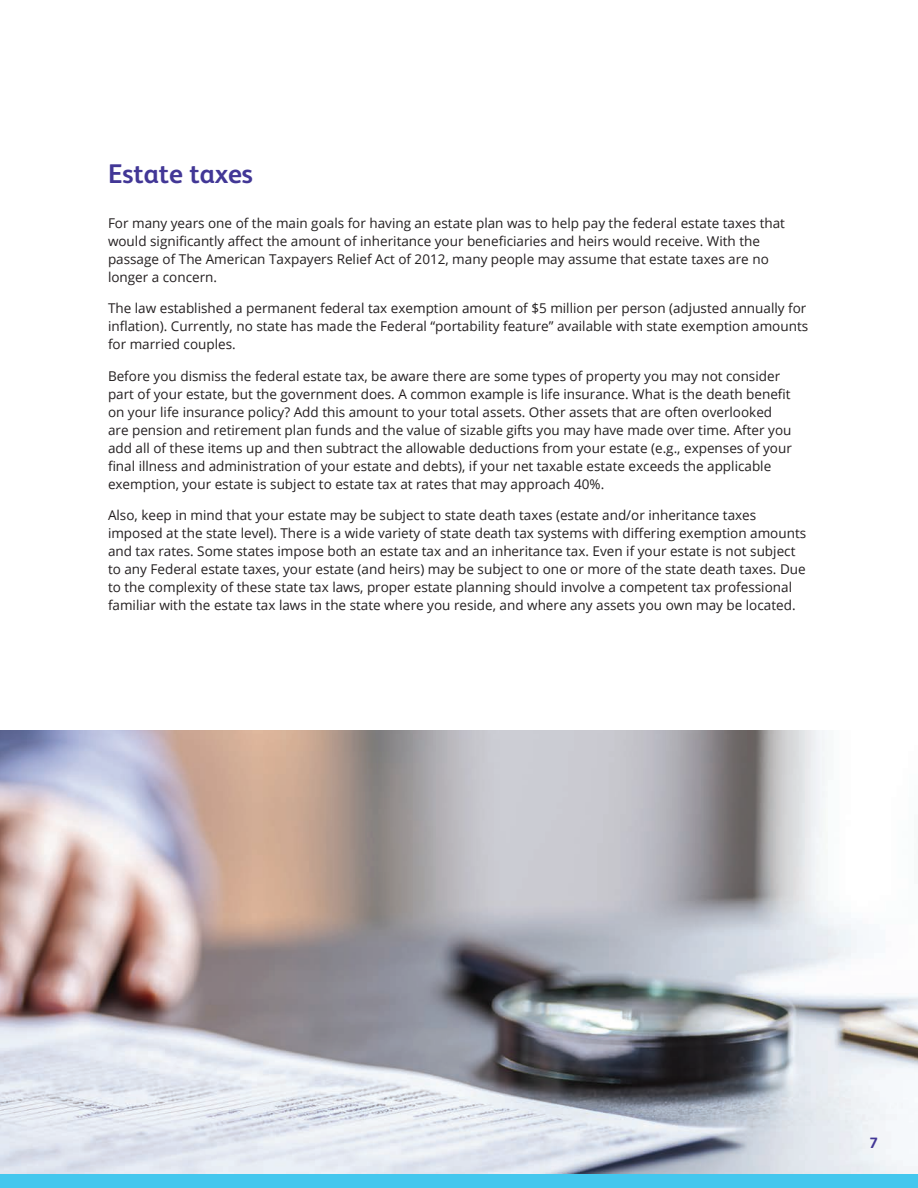
<style>
.page{position:relative;width:918px;height:1188px;background:#fff}
.page>*{position:absolute;margin:0;border:0;box-sizing:border-box;transform-origin:0 0}
.Section_Headline_No{font:700 27px "FS Albert Pro";color:#423796}
.t1{font:700 15px "FS Albert Pro";color:#423796}
.Body_Copy{font:13.5px/18px "Open Sans";color:#231f20}
</style>
<div class="page">
<img style="left:0;top:730px;width:918px;height:445px">
<div style="left:0;top:1175px;width:918px;height:13px;background:#44c7ee"></div>
<p class="Section_Headline_No" style="left:108px;top:155px;width:147px">Estate taxes</p>
<p class="Body_Copy" style="left:108px;top:214px;width:679px">For many years one of the main goals for having an estate plan was to help pay the federal estate taxes that would significantly affect the amount of inheritance your beneficiaries and heirs would receive. With the passage of The American Taxpayers Relief Act of 2012, many people may assume that estate taxes are no longer a concern.</p>
<p class="Body_Copy" style="left:108px;top:299px;width:702px">The law established a permanent federal tax exemption amount of $5 million per person (adjusted annually for inflation). Currently, no state has made the Federal “portability feature” available with state exemption amounts for married couples.</p>
<p class="Body_Copy" style="left:108px;top:367px;width:685px">Before you dismiss the federal estate tax, be aware there are some types of property you may not consider part of your estate, but the government does. A common example is life insurance. What is the death benefit on your life insurance policy? Add this amount to your total assets. Other assets that are often overlooked are pension and retirement plan funds and the value of sizable gifts you may have made over time. After you add all of these items up and then subtract the allowable deductions from your estate (e.g., expenses of your final illness and administration of your estate and debts), if your net taxable estate exceeds the applicable exemption, your estate is subject to estate tax at rates that may approach 40%.</p>
<p class="Body_Copy" style="left:108px;top:506px;width:700px">Also, keep in mind that your estate may be subject to state death taxes (estate and/or inheritance taxes imposed at the state level). There is a wide variety of state death tax systems with differing exemption amounts and tax rates. Some states impose both an estate tax and an inheritance tax. Even if your estate is not subject to any Federal estate taxes, your estate (and heirs) may be subject to one or more of the state death taxes. Due to the complexity of these state tax laws, proper estate planning should involve a competent tax professional familiar with the estate tax laws in the state where you reside, and where any assets you own may be located.</p>
<p class="t1" style="left:869px;top:1132px;width:10px">7</p>
</div>
